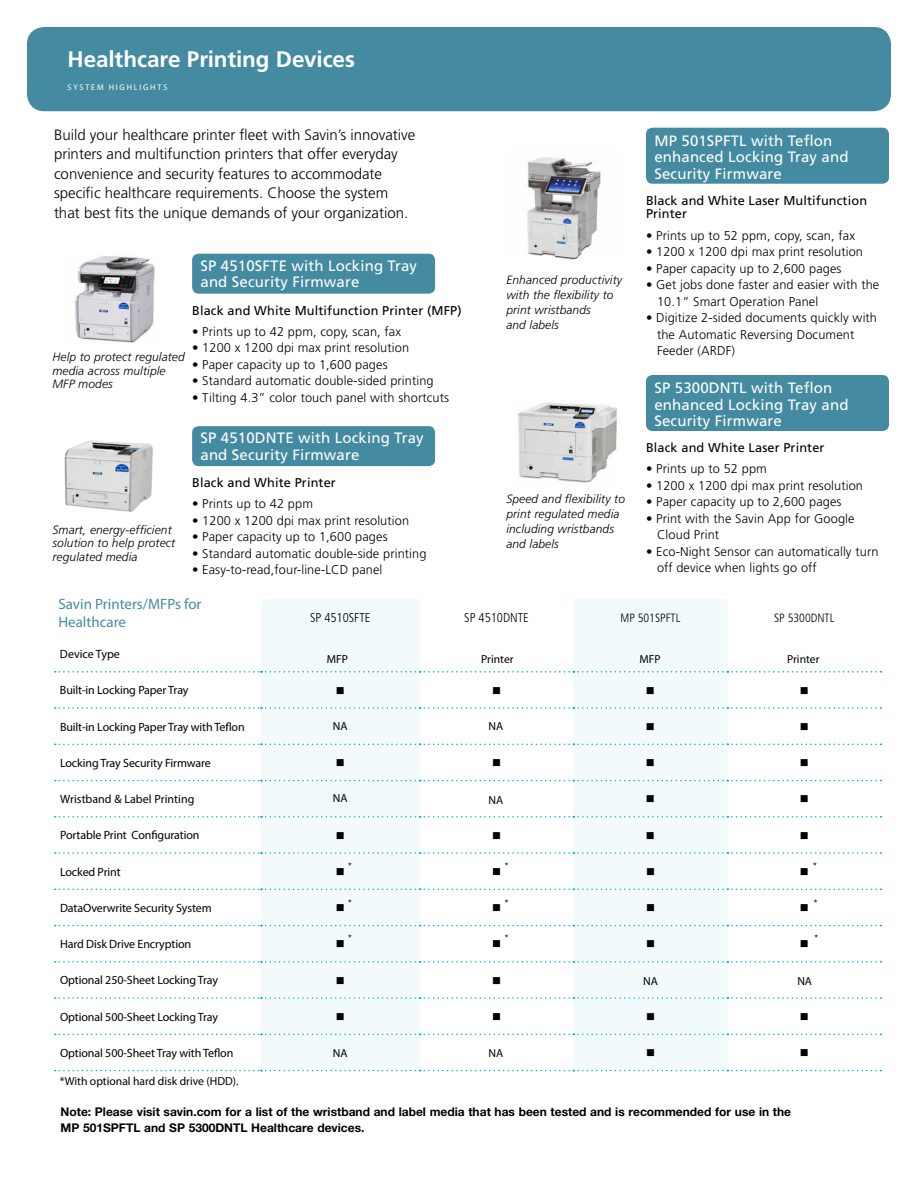
<style>
.page{position:relative;width:918px;height:1188px;background:#fff}
.page>*{position:absolute;margin:0;border:0;box-sizing:border-box;transform-origin:0 0}
.t1{font:700 22.5px "Frutiger LT Std";letter-spacing:-.005em;color:#fff}
.t2{font:300 15px/19.5px "Frutiger LT Std";color:#000}
.t3{font:15px/16.5px "Frutiger LT Std";letter-spacing:.01em;color:#fff}
.t4{font:15px/18px "Myriad Pro";color:#448ba2}
.t5{font:300 12.75px/16.5px "Frutiger LT Std";letter-spacing:.01em;color:#000}
.t6{font:12.75px/13.5px "Frutiger LT Std";letter-spacing:.01em;color:#000}
.t7{font:300 condensed 12.75px "Frutiger LT Std";color:#000}
.t8{font:12px "Myriad Pro";letter-spacing:-.01em;color:#000}
.t9{font:italic 300 12px/15px "Frutiger LT Std";letter-spacing:.01em;color:#000}
.t10{font:700 12px/16.6px "Helvetica Neue LT Std";color:#000}
.t11{font:12px "Wingdings";color:#000}
.t12{font:300 condensed 12px "Frutiger LT Std";color:#000}
.t13{font:11.7px "Myriad Pro";color:#000}
.t14{font:10.5px "Helvetica Neue LT Std";color:#000}
.t15{font:8.25px "Myriad Pro";letter-spacing:.215em;color:#fff}
</style>
<div class="page">
<div style="left:27px;top:27px;width:864px;height:84px;background:#448ba2;border-radius:17px"></div>
<svg style="left:261px;top:599px;width:466px;height:471px;fill:#f2fafc"></svg>
<svg style="left:55px;top:671px;width:826px;height:2px"></svg>
<svg style="left:55px;top:707px;width:826px;height:2px"></svg>
<svg style="left:55px;top:744px;width:826px;height:1px"></svg>
<svg style="left:55px;top:780px;width:826px;height:1px"></svg>
<svg style="left:55px;top:816px;width:826px;height:2px"></svg>
<svg style="left:55px;top:852px;width:826px;height:2px"></svg>
<svg style="left:55px;top:889px;width:826px;height:1px"></svg>
<svg style="left:55px;top:925px;width:826px;height:1px"></svg>
<svg style="left:55px;top:961px;width:826px;height:2px"></svg>
<svg style="left:55px;top:997px;width:826px;height:2px"></svg>
<svg style="left:55px;top:1034px;width:826px;height:1px"></svg>
<svg style="left:55px;top:1070px;width:826px;height:1px"></svg>
<div style="left:192px;top:426px;width:243px;height:40px;background:#448ba2;border-radius:6px"></div>
<div style="left:646px;top:375px;width:243px;height:56px;background:#448ba2;border-radius:6px"></div>
<div style="left:646px;top:128px;width:243px;height:56px;background:#448ba2;border-radius:6px"></div>
<div style="left:192px;top:254px;width:243px;height:40px;background:#448ba2;border-radius:6px"></div>
<img style="left:517px;top:402px;width:101px;height:81px">
<img style="left:527px;top:157px;width:74px;height:103px">
<img style="left:64px;top:440px;width:89px;height:72px">
<img style="left:75px;top:256px;width:80px;height:87px">
<h1 class="t1" style="left:68px;top:46px;width:289px">Healthcare Printing Devices</h1>
<p class="t15" style="left:68px;top:82px;width:101px">SYSTEM HIGHLIGHTS</p>
<p class="t2" style="left:54px;top:125px;width:363px">Build your healthcare printer fleet with Savin’s innovative printers and multifunction printers that offer everyday convenience and security features to accommodate specific healthcare requirements. Choose the system that best fits the unique demands of your organization.</p>
<p class="t3" style="left:201px;top:257px;width:218px">SP 4510SFTE with Locking Tray and Security Firmware</p>
<p class="t6" style="left:192px;top:304px;width:271px">Black and White Multifunction Printer (MFP)</p>
<p class="t5" style="left:192px;top:323px;width:211px">• Prints up to 42 ppm, copy, scan, fax</p>
<p class="t5" style="left:192px;top:340px;width:219px">• 1200 x 1200 dpi max print resolution</p>
<p class="t5" style="left:192px;top:356px;width:197px">• Paper capacity up to 1,600 pages</p>
<p class="t5" style="left:192px;top:373px;width:243px">• Standard automatic double-sided printing</p>
<p class="t5" style="left:192px;top:389px;width:258px">• Tilting 4.3” color touch panel with shortcuts</p>
<p class="t9" style="left:53px;top:350px;width:134px;line-height:13.5px">Help to protect regulated media across multiple<br>MFP modes</p>
<p class="t9" style="left:53px;top:523px;width:124px;line-height:13.5px">Smart, energy-efficient solution to help protect regulated media</p>
<p class="t3" style="left:201px;top:430px;width:225px">SP 4510DNTE with Locking Tray and Security Firmware</p>
<p class="t6" style="left:192px;top:476px;width:145px">Black and White Printer</p>
<p class="t5" style="left:192px;top:496px;width:122px">• Prints up to 42 ppm</p>
<p class="t5" style="left:192px;top:512px;width:219px">• 1200 x 1200 dpi max print resolution</p>
<p class="t5" style="left:192px;top:529px;width:197px">• Paper capacity up to 1,600 pages</p>
<p class="t5" style="left:192px;top:545px;width:236px">• Standard automatic double-side printing</p>
<p class="t5" style="left:192px;top:562px;width:192px">• Easy-to-read,four-line-LCD panel</p>
<p class="t9" style="left:506px;top:272px;width:117px">Enhanced productivity with the flexibility to print wristbands<br>and labels</p>
<p class="t9" style="left:506px;top:492px;width:120px">Speed and flexibility to print regulated media including wristbands and labels</p>
<p class="t3" style="left:654px;top:132px;width:196px">MP 501SPFTL with Teflon enhanced Locking Tray and<br>Security Firmware</p>
<p class="t6" style="left:646px;top:194px;width:223px">Black and White Laser Multifunction<br>Printer</p>
<p class="t5" style="left:646px;top:227px;width:211px">• Prints up to 52 ppm, copy, scan, fax</p>
<p class="t5" style="left:646px;top:244px;width:219px">• 1200 x 1200 dpi max print resolution</p>
<p class="t5" style="left:646px;top:260px;width:197px">• Paper capacity up to 2,600 pages</p>
<p class="t5" style="left:657px;top:277px;width:224px;text-indent:-11px">• Get jobs done faster and easier with the<br>10.1” Smart Operation Panel</p>
<p class="t5" style="left:657px;top:310px;width:222px;text-indent:-11px">• Digitize 2-sided documents quickly with the Automatic Reversing Document<br>Feeder (ARDF)</p>
<p class="t3" style="left:654px;top:380px;width:196px">SP 5300DNTL with Teflon enhanced Locking Tray and<br>Security Firmware</p>
<p class="t6" style="left:646px;top:441px;width:180px">Black and White Laser Printer</p>
<p class="t5" style="left:646px;top:461px;width:122px">• Prints up to 52 ppm</p>
<p class="t5" style="left:646px;top:477px;width:219px">• 1200 x 1200 dpi max print resolution</p>
<p class="t5" style="left:646px;top:494px;width:197px">• Paper capacity up to 2,600 pages</p>
<p class="t5" style="left:657px;top:510px;width:199px;text-indent:-11px">• Print with the Savin App for Google<br>Cloud Print</p>
<p class="t5" style="left:657px;top:543px;width:223px;text-indent:-11px">• Eco-Night Sensor can automatically turn off device when lights go off</p>
<p class="t4" style="left:58px;top:595px;width:145px">Savin Printers/MFPs for<br>Healthcare</p>
<p class="t7" style="left:310px;top:610px;width:62px">SP 4510SFTE</p>
<p class="t7" style="left:464px;top:610px;width:66px">SP 4510DNTE</p>
<p class="t12" style="left:620px;top:611px;width:61px">MP 501SPFTL</p>
<p class="t12" style="left:774px;top:611px;width:62px">SP 5300DNTL</p>
<p class="t8" style="left:60px;top:647px;width:61px">Device Type</p>
<p class="t8" style="left:60px;top:683px;width:130px">Built-in Locking Paper Tray</p>
<p class="t11" style="left:336px;top:684px;width:10px">■</p>
<p class="t11" style="left:492px;top:684px;width:10px">■</p>
<p class="t11" style="left:646px;top:684px;width:10px">■</p>
<p class="t11" style="left:800px;top:684px;width:10px">■</p>
<p class="t8" style="left:60px;top:719px;width:186px">Built-in Locking Paper Tray with Teflon</p>
<p class="t11" style="left:646px;top:720px;width:10px">■</p>
<p class="t11" style="left:800px;top:720px;width:10px">■</p>
<p class="t8" style="left:60px;top:755px;width:152px">Locking Tray Security Firmware</p>
<p class="t11" style="left:336px;top:756px;width:10px">■</p>
<p class="t11" style="left:492px;top:756px;width:10px">■</p>
<p class="t11" style="left:646px;top:756px;width:10px">■</p>
<p class="t11" style="left:800px;top:756px;width:10px">■</p>
<p class="t8" style="left:60px;top:792px;width:136px">Wristband &amp; Label Printing</p>
<p class="t11" style="left:646px;top:793px;width:10px">■</p>
<p class="t11" style="left:800px;top:793px;width:10px">■</p>
<p class="t8" style="left:60px;top:828px;width:141px">Portable Print Configuration</p>
<p class="t11" style="left:336px;top:829px;width:10px">■</p>
<p class="t11" style="left:492px;top:829px;width:10px">■</p>
<p class="t11" style="left:646px;top:829px;width:10px">■</p>
<p class="t11" style="left:800px;top:829px;width:10px">■</p>
<p class="t8" style="left:60px;top:864px;width:62px">Locked Print</p>
<p class="t11" style="left:336px;top:865px;width:10px">■</p>
<p class="t11" style="left:492px;top:865px;width:10px">■</p>
<p class="t11" style="left:646px;top:865px;width:10px">■</p>
<p class="t11" style="left:800px;top:865px;width:10px">■</p>
<p class="t8" style="left:60px;top:900px;width:153px">DataOverwrite Security System</p>
<p class="t11" style="left:336px;top:901px;width:10px">■</p>
<p class="t11" style="left:492px;top:901px;width:10px">■</p>
<p class="t11" style="left:646px;top:901px;width:10px">■</p>
<p class="t11" style="left:800px;top:901px;width:10px">■</p>
<p class="t8" style="left:60px;top:937px;width:133px">Hard Disk Drive Encryption</p>
<p class="t11" style="left:336px;top:938px;width:10px">■</p>
<p class="t11" style="left:492px;top:938px;width:10px">■</p>
<p class="t11" style="left:646px;top:938px;width:10px">■</p>
<p class="t11" style="left:800px;top:938px;width:10px">■</p>
<p class="t8" style="left:60px;top:973px;width:160px">Optional 250-Sheet Locking Tray</p>
<p class="t11" style="left:336px;top:974px;width:10px">■</p>
<p class="t11" style="left:492px;top:974px;width:10px">■</p>
<p class="t8" style="left:60px;top:1009px;width:160px">Optional 500-Sheet Locking Tray</p>
<p class="t11" style="left:336px;top:1010px;width:10px">■</p>
<p class="t11" style="left:492px;top:1010px;width:10px">■</p>
<p class="t11" style="left:646px;top:1010px;width:10px">■</p>
<p class="t11" style="left:800px;top:1010px;width:10px">■</p>
<p class="t8" style="left:60px;top:1045px;width:175px">Optional 500-Sheet Tray with Teflon</p>
<p class="t11" style="left:646px;top:1046px;width:10px">■</p>
<p class="t11" style="left:800px;top:1046px;width:10px">■</p>
<p class="t13" style="left:60px;top:1074px;width:180px">*With optional hard disk drive (HDD).</p>
<p class="t13" style="left:327px;top:652px;width:23px">MFP</p>
<p class="t13" style="left:481px;top:652px;width:34px">Printer</p>
<p class="t13" style="left:640px;top:652px;width:23px">MFP</p>
<p class="t13" style="left:787px;top:652px;width:34px">Printer</p>
<p class="t13" style="left:333px;top:719px;width:16px">NA</p>
<p class="t13" style="left:489px;top:719px;width:16px">NA</p>
<p class="t13" style="left:333px;top:791px;width:16px">NA</p>
<p class="t13" style="left:489px;top:792px;width:16px">NA</p>
<p class="t14" style="left:348px;top:860px;width:5px">*</p>
<p class="t14" style="left:505px;top:860px;width:5px">*</p>
<p class="t14" style="left:813px;top:860px;width:5px">*</p>
<p class="t14" style="left:348px;top:897px;width:5px">*</p>
<p class="t14" style="left:505px;top:897px;width:5px">*</p>
<p class="t14" style="left:814px;top:897px;width:5px">*</p>
<p class="t14" style="left:348px;top:932px;width:5px">*</p>
<p class="t14" style="left:505px;top:932px;width:5px">*</p>
<p class="t14" style="left:815px;top:932px;width:5px">*</p>
<p class="t13" style="left:643px;top:974px;width:16px">NA</p>
<p class="t13" style="left:797px;top:974px;width:16px">NA</p>
<p class="t13" style="left:333px;top:1046px;width:16px">NA</p>
<p class="t13" style="left:489px;top:1046px;width:16px">NA</p>
<p class="t10" style="left:61px;top:1103px;width:732px">Note: Please visit savin.com for a list of the wristband and label media that has been tested and is recommended for use in the<br>MP 501SPFTL and SP 5300DNTL Healthcare devices.</p>
</div>
